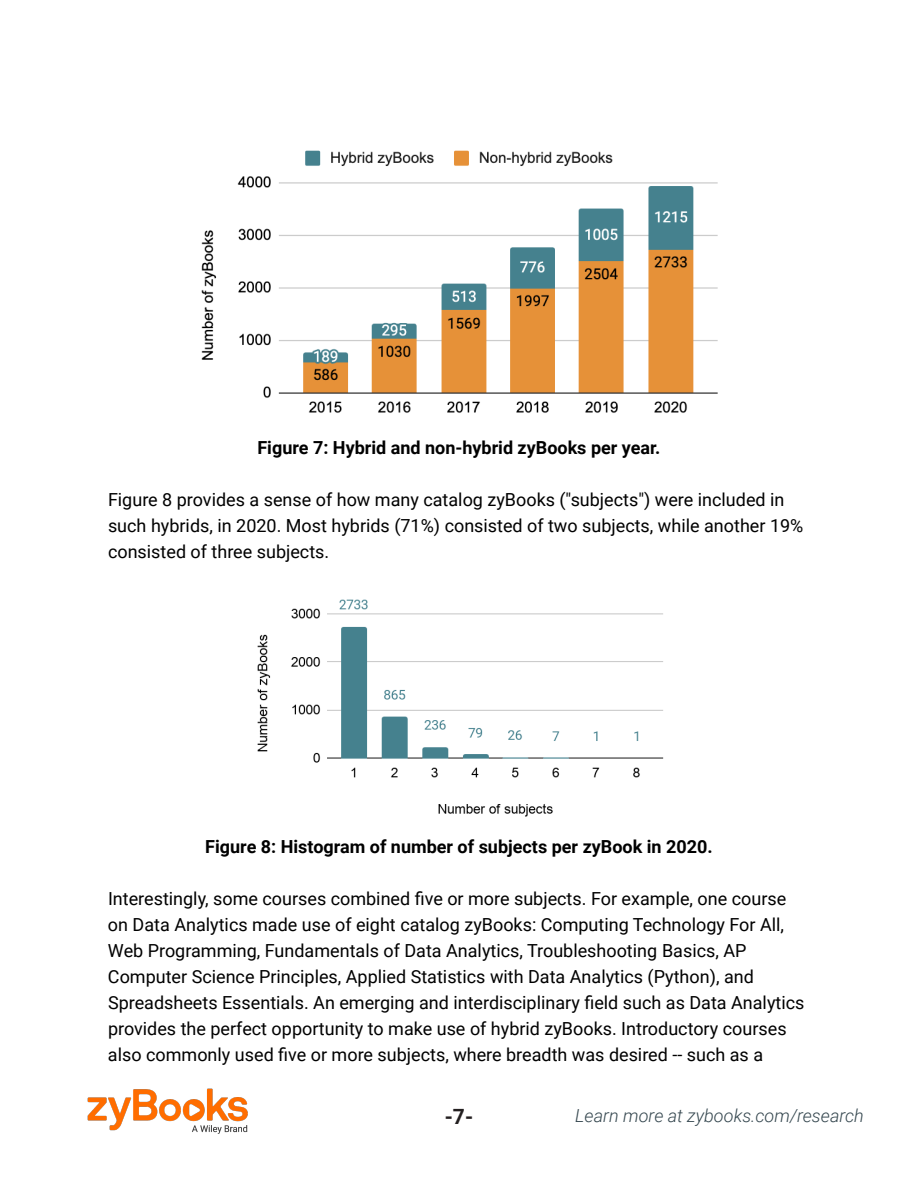
<style>
.page{position:relative;width:918px;height:1188px;background:#fff}
.page>*{position:absolute;margin:0;border:0;box-sizing:border-box;transform-origin:0 0}
.t1{font:700 21px "Roboto";color:#231f20}
.t2{font:18px/26px "Roboto";color:#000}
.t3{font:700 18px "Roboto";color:#000}
.t4{font:italic 300 18px "Roboto";color:#35474f}
</style>
<div class="page">
<img style="left:87px;top:1088px;width:161px;height:46px">
<img style="left:201px;top:150px;width:517px;height:263px">
<img style="left:257px;top:599px;width:407px;height:218px">
<p class="t3" style="left:257px;top:435px;width:405px">Figure 7: Hybrid and non-hybrid zyBooks per year.</p>
<p class="t2" style="left:108px;top:486px;width:697px">Figure 8 provides a sense of how many catalog zyBooks ("subjects") were included in such hybrids, in 2020. Most hybrids (71%) consisted of two subjects, while another 19% consisted of three subjects.</p>
<p class="t3" style="left:205px;top:834px;width:509px">Figure 8: Histogram of number of subjects per zyBook in 2020.</p>
<p class="t2" style="left:108px;top:885px;width:698px">Interestingly, some courses combined five or more subjects. For example, one course on Data Analytics made use of eight catalog zyBooks: Computing Technology For All, Web Programming, Fundamentals of Data Analytics, Troubleshooting Basics, AP Computer Science Principles, Applied Statistics with Data Analytics (Python), and Spreadsheets Essentials. An emerging and interdisciplinary field such as Data Analytics provides the perfect opportunity to make use of hybrid zyBooks. Introductory courses also commonly used five or more subjects, where breadth was desired -- such as a</p>
<p class="t1" style="left:445px;top:1102px;width:30px">-7-</p>
<p class="t4" style="left:575px;top:1103px;width:290px">Learn more at zybooks.com/research</p>
</div>
